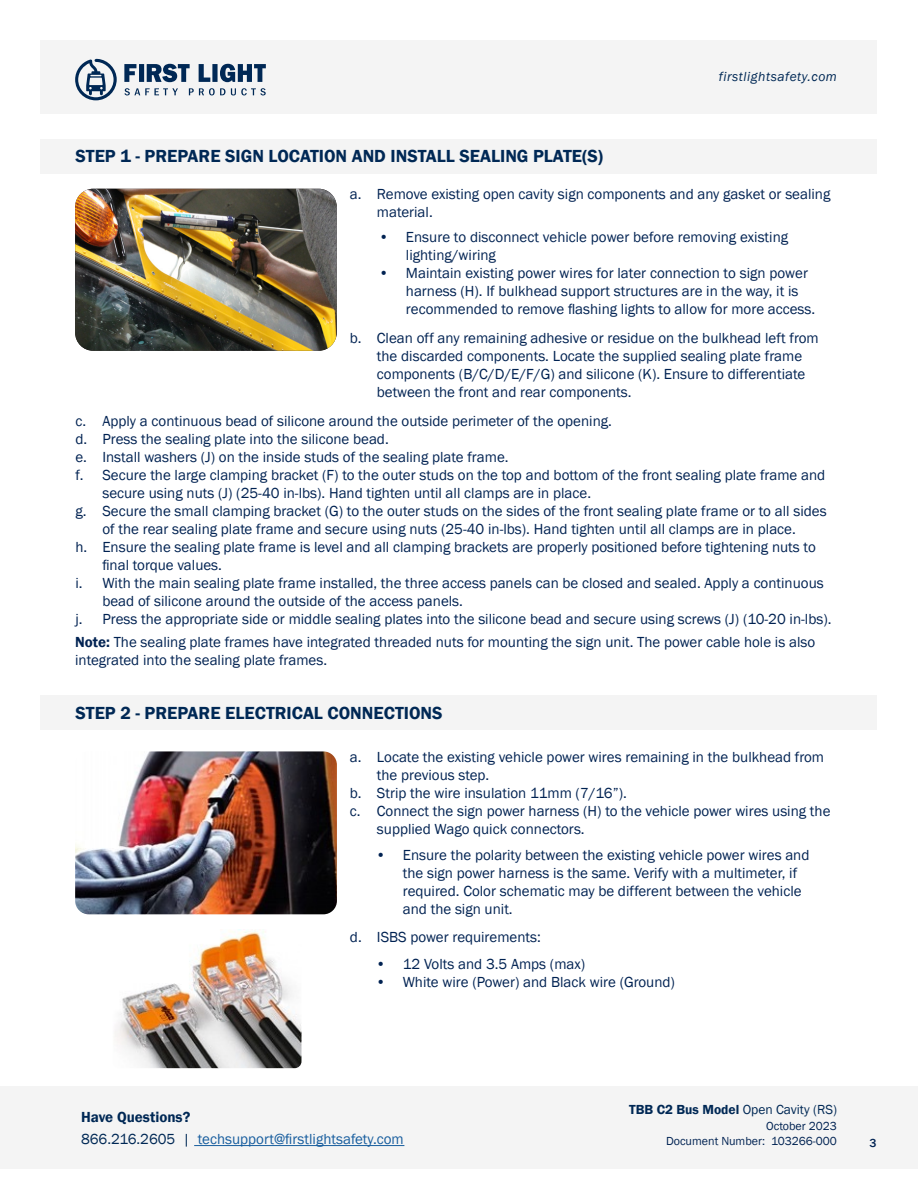
<style>
.page{position:relative;width:918px;height:1188px;background:#fff}
.page>*{position:absolute;margin:0;border:0;box-sizing:border-box;transform-origin:0 0}
.t1{font:600 18px "Franklin Gothic";color:#002855}
._11_pt_Text{font:15px/18px "Franklin Gothic";color:#002252}
.t2{font:15px "Franklin Gothic";color:#175d9e}
.t3{font:600 15px "Franklin Gothic";color:#002855}
.t4{font:13.5px "Franklin Gothic";color:#002855}
.t5{font:italic 13.5px "Franklin Gothic";letter-spacing:.04em;color:#002855}
.t6{font:12px "Franklin Gothic";color:#002252}
.t7{font:500 12px "Franklin Gothic";color:#002252}
.s1{font-weight:600}
.s2{color:#002855}
</style>
<div class="page">
<div style="left:40px;top:40px;width:838px;height:74px;background:#f4f4f4"></div>
<svg style="left:199px;top:64px;width:67px;height:18px"></svg>
<svg style="left:124px;top:88px;width:54px;height:7px"></svg>
<svg style="left:189px;top:88px;width:77px;height:7px"></svg>
<svg style="left:124px;top:64px;width:66px;height:18px"></svg>
<svg style="left:75px;top:59px;width:42px;height:41px"></svg>
<div style="left:1px;top:1086px;width:917px;height:82px;background:#f4f4f4"></div>
<hr style="left:194px;top:1145px;width:210px;height:1px;background:#175d9e">
<img style="left:115px;top:929px;width:187px;height:139px">
<img style="left:75px;top:751px;width:262px;height:163px">
<div style="left:40px;top:696px;width:838px;height:34px;background:#f4f4f4"></div>
<img style="left:75px;top:189px;width:262px;height:162px">
<div style="left:40px;top:139px;width:838px;height:34px;background:#f4f4f4"></div>
<p class="t1" style="left:75px;top:145px;width:529px">STEP 1 - PREPARE SIGN LOCATION AND INSTALL SEALING PLATE(S)</p>
<p class="t5" style="left:719px;top:68px;width:120px">firstlightsafety.com</p>
<p class="_11_pt_Text" style="left:377px;top:186px;width:455px;text-indent:-27px">a. Remove existing open cavity sign components and any gasket or sealing material.</p>
<p class="_11_pt_Text" style="left:406px;top:228px;width:384px;text-indent:-27px">• Ensure to disconnect vehicle power before removing existing lighting/wiring</p>
<p class="_11_pt_Text" style="left:406px;top:264px;width:411px;text-indent:-27px">• Maintain existing power wires for later connection to sign power harness (H). If bulkhead support structures are in the way, it is recommended to remove flashing lights to allow for more access.</p>
<p class="_11_pt_Text" style="left:377px;top:330px;width:443px;text-indent:-27px">b. Clean off any remaining adhesive or residue on the bulkhead left from the discarded components. Locate the supplied sealing plate frame components (B/C/D/E/F/G) and silicone (K). Ensure to differentiate between the front and rear components.</p>
<p class="_11_pt_Text" style="left:75px;top:412px;width:538px">c. Apply a continuous bead of silicone around the outside perimeter of the opening.</p>
<p class="_11_pt_Text" style="left:75px;top:430px;width:315px">d. Press the sealing plate into the silicone bead.</p>
<p class="_11_pt_Text" style="left:75px;top:448px;width:435px">e. Install washers (J) on the inside studs of the sealing plate frame.</p>
<p class="_11_pt_Text" style="left:102px;top:466px;width:724px;text-indent:-27px">f. Secure the large clamping bracket (F) to the outer studs on the top and bottom of the front sealing plate frame and secure using nuts (J) (25-40 in-lbs). Hand tighten until all clamps are in place.</p>
<p class="_11_pt_Text" style="left:75px;top:502px;width:753px;text-align:center">g. Secure the small clamping bracket (G) to the outer studs on the sides of the front sealing plate frame or to all sides of the rear sealing plate frame and secure using nuts (25-40 in-lbs). Hand tighten until all clamps are in place.</p>
<p class="_11_pt_Text" style="left:102px;top:538px;width:715px;text-indent:-27px">h. Ensure the sealing plate frame is level and all clamping brackets are properly positioned before tightening nuts to final torque values.</p>
<p class="_11_pt_Text" style="left:102px;top:574px;width:723px;text-indent:-27px">i. With the main sealing plate frame installed, the three access panels can be closed and sealed. Apply a continuous bead of silicone around the outside of the access panels.</p>
<p class="_11_pt_Text" style="left:75px;top:610px;width:758px">j. Press the appropriate side or middle sealing plates into the silicone bead and secure using screws (J) (10-20 in-lbs).</p>
<p class="_11_pt_Text" style="left:75px;top:633px;width:742px"><span class="s1">Note:</span> The sealing plate frames have integrated threaded nuts for mounting the sign unit. The power cable hole is also integrated into the sealing plate frames.</p>
<p class="t1" style="left:75px;top:702px;width:369px">STEP 2 - PREPARE ELECTRICAL CONNECTIONS</p>
<p class="_11_pt_Text" style="left:377px;top:748px;width:449px;text-indent:-27px">a. Locate the existing vehicle power wires remaining in the bulkhead from the previous step.</p>
<p class="_11_pt_Text" style="left:350px;top:784px;width:278px">b. Strip the wire insulation 11mm (7/16”).</p>
<p class="_11_pt_Text" style="left:377px;top:802px;width:455px;text-indent:-27px">c. Connect the sign power harness (H) to the vehicle power wires using the supplied Wago quick connectors.</p>
<p class="_11_pt_Text" style="left:403px;top:847px;width:408px;text-indent:-27px">• Ensure the polarity between the existing vehicle power wires and the sign power harness is the same. Verify with a multimeter, if required. Color schematic may be different between the vehicle and the sign unit.</p>
<p class="_11_pt_Text" style="left:350px;top:928px;width:192px">d. ISBS power requirements:</p>
<p class="_11_pt_Text" style="left:376px;top:955px;width:211px">• 12 Volts and 3.5 Amps (max)</p>
<p class="_11_pt_Text" style="left:376px;top:973px;width:301px">• White wire (Power) and Black wire (Ground)</p>
<p class="t3" style="left:81px;top:1108px;width:111px">Have Questions?</p>
<p class="t2" style="left:81px;top:1130px;width:324px"><span class="s2">866.216.2605 |</span> techsupport@firstlightsafety.com</p>
<p class="t4" style="left:629px;top:1101px;width:209px"><span class="s1">TBB C2 Bus Model</span> Open Cavity (RS)</p>
<p class="t6" style="left:766px;top:1119px;width:72px">October 2023</p>
<p class="t6" style="left:666px;top:1134px;width:172px">Document Number: 103266-000</p>
<p class="t7" style="left:870px;top:1136px;width:9px">3</p>
</div>
